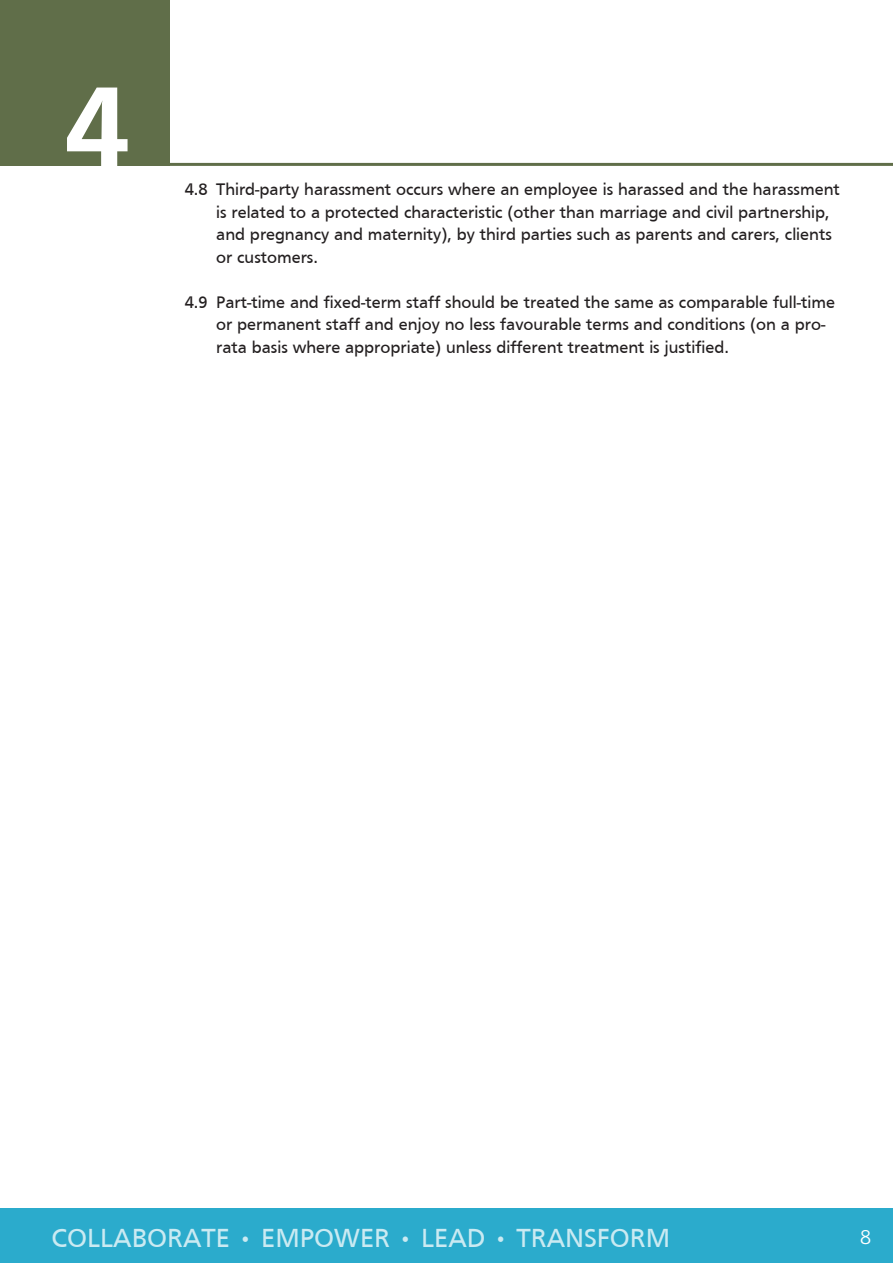
<style>
.page{position:relative;width:893px;height:1263px;background:#fff}
.page>*{position:absolute;margin:0;border:0;box-sizing:border-box;transform-origin:0 0}
.t1{font:700 119.85px "Frutiger";color:#fff}
.t2{font:27px "Frutiger";color:#caeaf2}
.t3{font:300 19.5px "Aller";color:#fff}
.t4{font:17.25px/22.5px "Frutiger";color:#231f20}
</style>
<div class="page">
<div style="left:0;top:1209px;width:893px;height:54px;background:#2babcc"></div>
<hr style="left:170px;top:163px;width:723px;height:3px;background:#606e49">
<div style="left:0;top:0;width:169px;height:166px;background:#606e49"></div>
<p class="t1" style="left:65px;top:58px;width:66px">4</p>
<p class="t4" style="left:216px;top:178px;width:625px;text-indent:-31px">4.8 Third-party harassment occurs where an employee is harassed and the harassment is related to a protected characteristic (other than marriage and civil partnership, and pregnancy and maternity), by third parties such as parents and carers, clients or customers.</p>
<p class="t4" style="left:216px;top:291px;width:620px;text-indent:-31px">4.9 Part-time and fixed-term staff should be treated the same as comparable full-time or permanent staff and enjoy no less favourable terms and conditions (on a pro&shy;rata basis where appropriate) unless different treatment is justified.</p>
<p class="t2" style="left:52px;top:1222px;width:620px">COLLABORATE • EMPOWER • LEAD • TRANSFORM</p>
<p class="t3" style="left:860px;top:1225px;width:13px">8</p>
</div>
